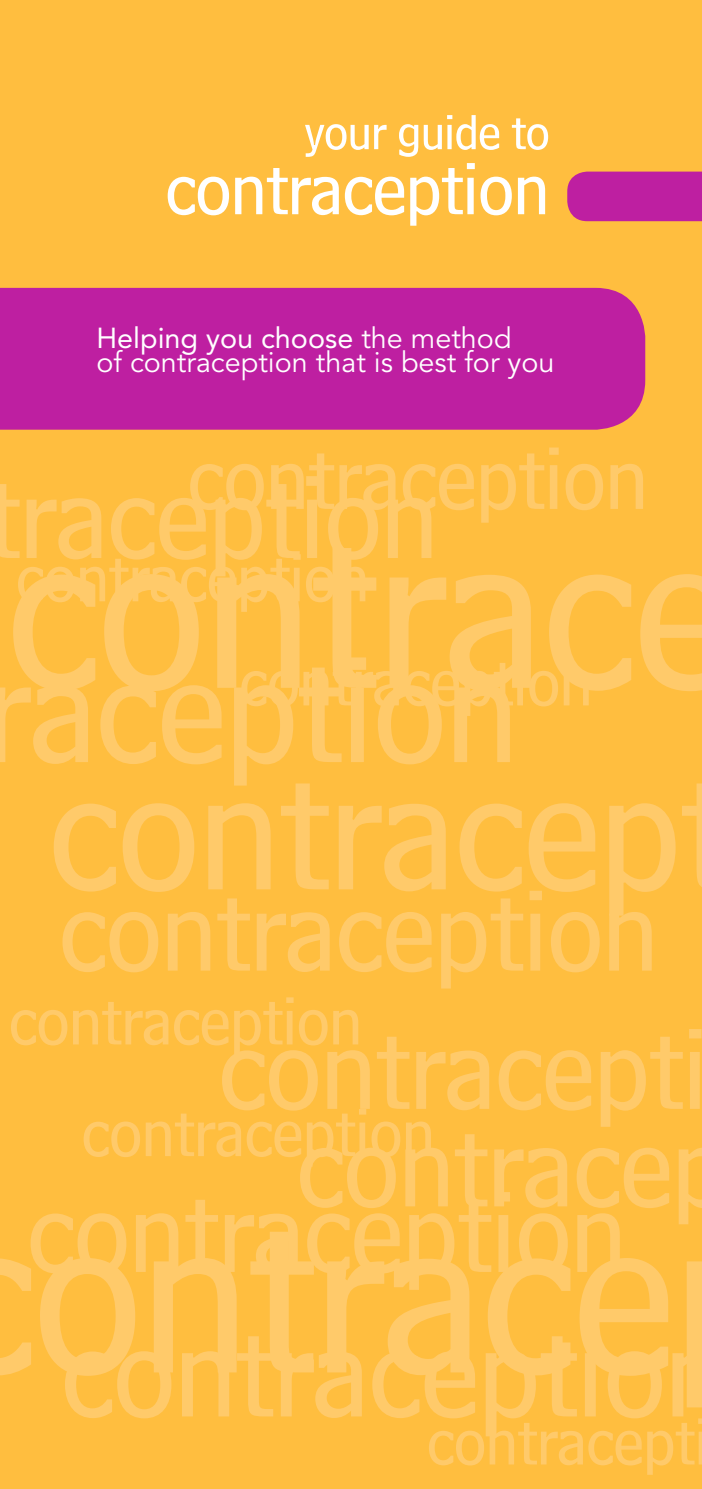
<style>
.page{position:relative;width:702px;height:1489px;background:#fff}
.page>*{position:absolute;margin:0;border:0;box-sizing:border-box;transform-origin:0 0}
.t1{font:228.25px "Bell Centennial Sub Caption";letter-spacing:-.03em;color:#ffca6a}
.t2{font:226.75px "Bell Centennial Sub Caption";letter-spacing:-.03em;color:#ffca6a}
.t3{font:171.75px "Bell Centennial Sub Caption";letter-spacing:-.03em;color:#ffca6a}
.t4{font:153.5px "Bell Centennial Sub Caption";letter-spacing:-.03em;color:#ffca6a}
.t5{font:130px "Bell Centennial Sub Caption";letter-spacing:-.03em;color:#ffca6a}
.t6{font:120px "Bell Centennial Sub Caption";letter-spacing:-.03em;color:#ffca6a}
.t7{font:117px "Bell Centennial Sub Caption";letter-spacing:-.03em;color:#ffca6a}
.t8{font:90px "Bell Centennial Sub Caption";letter-spacing:-.03em;color:#ffca6a}
.t9{font:75px "Bell Centennial Sub Caption";letter-spacing:-.03em;color:#fff}
.t10{font:69px "Bell Centennial Sub Caption";letter-spacing:-.03em;color:#ffca6a}
.t11{font:67.5px "Bell Centennial Sub Caption";letter-spacing:-.03em;color:#ffca6a}
.t12{font:50px "Bell Centennial Sub Caption";letter-spacing:-.03em;color:#fff}
.t13{font:28.75px/23.8px "Avenir";color:#fff}
.s1{font-style:inherit}
</style>
<div class="page">
<div style="left:0;top:0;width:702px;height:1488px;background:#ffbe3f"></div>
<div style="left:0;top:288px;width:645px;height:141px;background:#be1fa1"></div>
<div style="left:567px;top:171px;width:135px;height:50px;background:#be1fa1"></div>
<p class="t12" style="left:303px;top:102px;width:248px">your guide to</p>
<p class="t9" style="left:165px;top:144px;width:387px">contraception</p>
<p class="t13" style="left:96px;top:327px;width:459px"><span class="s1">Helping you choose</span> the method<br>of contraception that is best for you</p>
<p class="t8" style="left:186px;top:424px;width:464px">contraception</p>
<h3 class="t6" style="left:-16px;top:445px;width:457px">traception</h3>
<h2 class="t2" style="left:4px;top:474px;width:735px">contrace</h2>
<p class="t10" style="left:15px;top:536px;width:356px">contraception</p>
<h3 class="t4" style="left:-18px;top:617px;width:540px">raception</h3>
<p class="t10" style="left:238px;top:640px;width:356px">contraception</p>
<p class="t3" style="left:47px;top:727px;width:638px">contracep</p>
<p class="t7" style="left:58px;top:860px;width:603px">contraception</p>
<h3 class="t10" style="left:8px;top:979px;width:356px">contraception</h3>
<p class="t7" style="left:217px;top:998px;width:493px">contracepti</p>
<p class="t10" style="left:81px;top:1091px;width:356px">contraception</p>
<p class="t7" style="left:295px;top:1096px;width:435px">contracep</p>
<p class="t7" style="left:26px;top:1161px;width:603px">contraception</p>
<h1 class="t1" style="left:31px;top:1157px;width:648px">ontrace</h1>
<p class="t5" style="left:60px;top:1293px;width:670px">contraception</p>
<p class="t11" style="left:426px;top:1400px;width:285px">contracepti</p>
</div>
